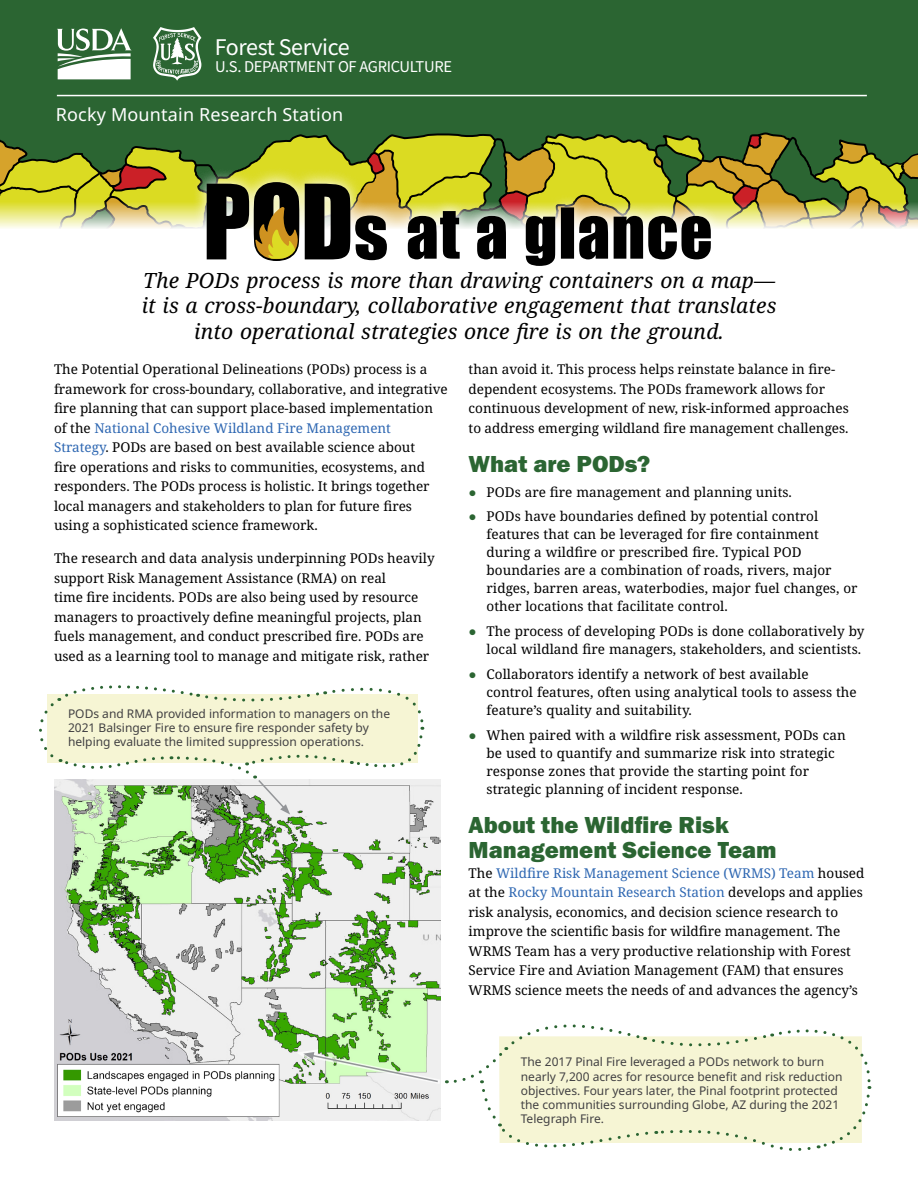
<style>
.page{position:relative;width:918px;height:1188px;background:#fff}
.page>*{position:absolute;margin:0;border:0;box-sizing:border-box;transform-origin:0 0}
.H2__Subhead{font:24px/25.5px "Franklin Gothic URW Hea";color:#2b6532}
.Title_Bar_-_Forest_S{font:24px "Source Sans Variable";letter-spacing:-.015em;color:#fff}
.P__Tagline{font:italic 21px/25.5px "Noto Serif";letter-spacing:.005em;color:#000;text-align:center}
.Title_Bar_-_RMRS{font:18px "Noto Sans";letter-spacing:.01em;color:#fff}
.Title_Bar_-_USDA{font:16.5px "Source Sans Variable";letter-spacing:-.02em;color:#fff}
.P__Body_Text{font:13.5px/19.5px "Noto Serif";color:#000}
.Figure_Caption{font:12px/14.2px "Noto Sans";color:#414042}
.s1{color:#2e67b2}
.s2{font-family:"Arial";color:#2b6532}
</style>
<div class="page">
<div style="left:0;top:0;width:918px;height:201px;background:#2b6532"></div>
<svg style="left:57px;top:28px;width:75px;height:51px"></svg>
<svg style="left:153px;top:27px;width:48px;height:54px"></svg>
<hr style="left:57px;top:95px;width:810px;height:1px;background:#fff">
<svg style="left:0;top:132px;width:918px;height:134px"></svg>
<img style="left:54px;top:780px;width:386px;height:341px">
<svg style="left:39px;top:685px;width:386px;height:130px"></svg>
<svg style="left:296px;top:1016px;width:576px;height:135px"></svg>
<p class="Title_Bar_-_Forest_S" style="left:215px;top:32px;width:136px">Forest Service</p>
<p class="Title_Bar_-_USDA" style="left:215px;top:57px;width:239px">U.S. DEPARTMENT OF AGRICULTURE</p>
<p class="Title_Bar_-_RMRS" style="left:56px;top:102px;width:289px">Rocky Mountain Research Station</p>
<p class="P__Tagline" style="left:142px;top:268px;width:636px">The PODs process is more than drawing containers on a map— it is a cross-boundary, collaborative engagement that translates into operational strategies once fire is on the ground.</p>
<p class="P__Body_Text" style="left:54px;top:360px;width:395px">The Potential Operational Delineations (PODs) process is a framework for cross-boundary, collaborative, and integrative fire planning that can support place-based implementation of the <span class="s1">National Cohesive Wildland Fire Management Strategy</span>. PODs are based on best available science about<br>fire operations and risks to communities, ecosystems, and responders. The PODs process is holistic. It brings together local managers and stakeholders to plan for future fires using a sophisticated science framework.</p>
<p class="P__Body_Text" style="left:54px;top:549px;width:382px">The research and data analysis underpinning PODs heavily support Risk Management Assistance (RMA) on real<br>time fire incidents. PODs are also being used by resource managers to proactively define meaningful projects, plan fuels management, and conduct prescribed fire. PODs are used as a learning tool to manage and mitigate risk, rather</p>
<p class="P__Body_Text" style="left:469px;top:360px;width:382px">than avoid it. This process helps reinstate balance in fire&shy;dependent ecosystems. The PODs framework allows for continuous development of new, risk-informed approaches to address emerging wildland fire management challenges.</p>
<p class="H2__Subhead" style="left:469px;top:450px;width:183px">What are PODs?</p>
<p class="P__Body_Text" style="left:469px;top:482px;width:325px"><span class="s2">●</span> PODs are fire management and planning units.</p>
<p class="P__Body_Text" style="left:487px;top:508px;width:372px;line-height:18px;text-indent:-18px"><span class="s2">●</span> PODs have boundaries defined by potential control features that can be leveraged for fire containment during a wildfire or prescribed fire. Typical POD boundaries are a combination of roads, rivers, major ridges, barren areas, waterbodies, major fuel changes, or other locations that facilitate control.</p>
<p class="P__Body_Text" style="left:469px;top:623px;width:397px;line-height:18px;text-align:right"><span class="s2">●</span> The process of developing PODs is done collaboratively by local wildland fire managers, stakeholders, and scientists.</p>
<p class="P__Body_Text" style="left:487px;top:665px;width:372px;line-height:18px;text-indent:-18px"><span class="s2">●</span> Collaborators identify a network of best available control features, often using analytical tools to assess the feature’s quality and suitability.</p>
<p class="P__Body_Text" style="left:487px;top:726px;width:361px;line-height:18px;text-indent:-18px"><span class="s2">●</span> When paired with a wildfire risk assessment, PODs can be used to quantify and summarize risk into strategic response zones that provide the starting point for strategic planning of incident response.</p>
<p class="H2__Subhead" style="left:469px;top:811px;width:310px">About the Wildfire Risk<br>Management Science Team</p>
<p class="P__Body_Text" style="left:469px;top:863px;width:397px">The <span class="s1">Wildfire Risk Management Science (WRMS) Team</span> housed at the <span class="s1">Rocky Mountain Research Station</span> develops and applies risk analysis, economics, and decision science research to improve the scientific basis for wildfire management. The WRMS Team has a very productive relationship with Forest Service Fire and Aviation Management (FAM) that ensures WRMS science meets the needs of and advances the agency’s</p>
<p class="Figure_Caption" style="left:68px;top:707px;width:324px">PODs and RMA provided information to managers on the<br>2021 Balsinger Fire to ensure fire responder safety by helping evaluate the limited suppression operations.</p>
<p class="Figure_Caption" style="left:521px;top:1055px;width:323px">The 2017 Pinal Fire leveraged a PODs network to burn nearly 7,200 acres for resource benefit and risk reduction objectives. Four years later, the Pinal footprint protected the communities surrounding Globe, AZ during the 2021<br>Telegraph Fire.</p>
</div>
